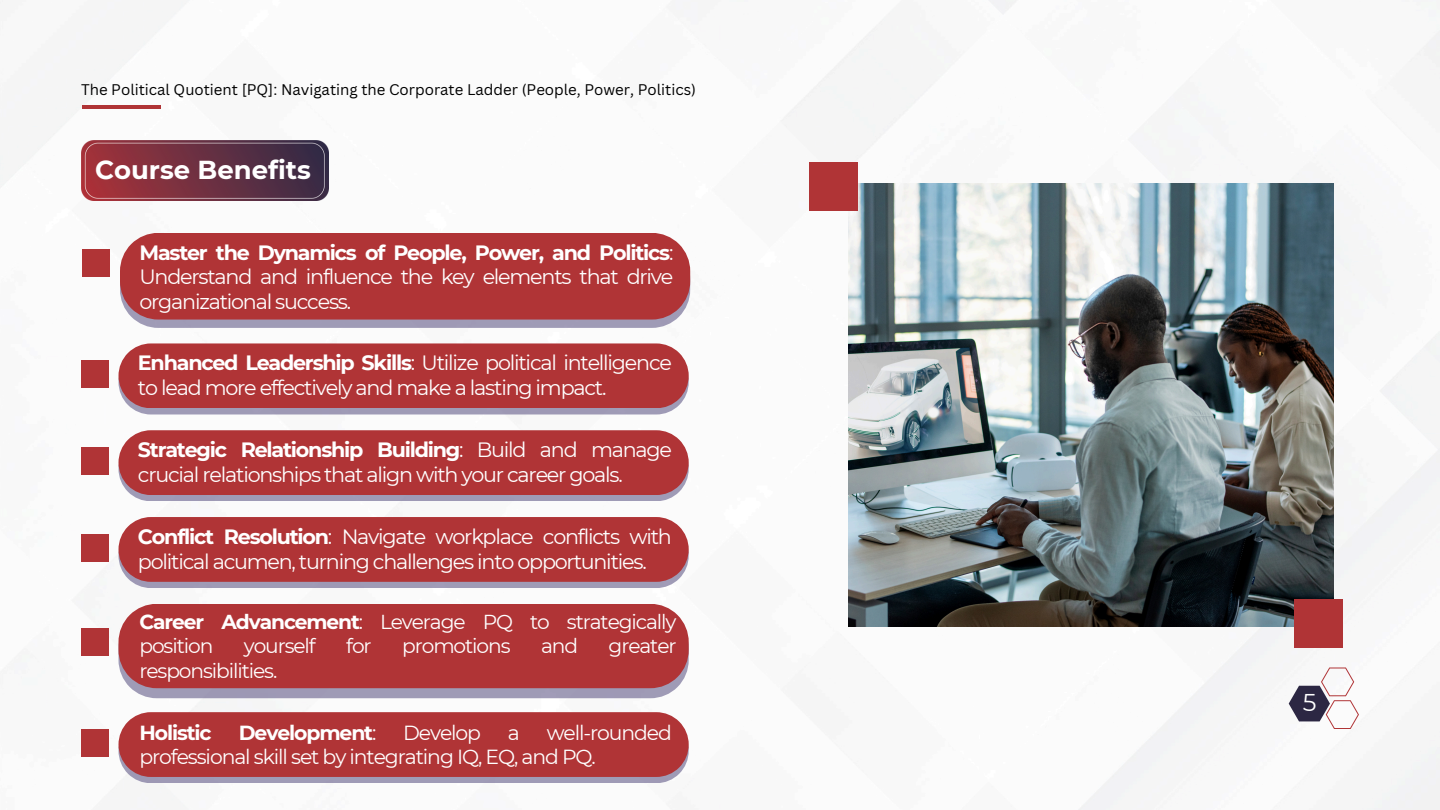
<style>
.page{position:relative;width:1440px;height:810px;background:#fff}
.page>*{position:absolute;margin:0;border:0;box-sizing:border-box;transform-origin:0 0}
.t1{font:700 25.9px "Montserrat";color:#fff}
.t2{font:24.2px "Montserrat";color:#fff}
.t3{font:20.7px/24.8px "Montserrat";letter-spacing:-.06em;color:#fff}
.t4{font:20.4px/24.8px "Montserrat";letter-spacing:-.055em;color:#fff}
.t5{font:700 20.4px "Montserrat";letter-spacing:-.055em;color:#fff}
.t6{font:20.2px/24.5px "Montserrat";letter-spacing:-.055em;color:#fff}
.t7{font:15px "Canva Sans";color:#000}
.s1{font-weight:700}
.s2{font-weight:400}
</style>
<div class="page">
<img style="left:0;top:0;width:1440px;height:810px">
<hr style="left:82px;top:105px;width:78px;height:4px;background:#b03436">
<svg style="left:1289px;top:668px;width:70px;height:61px"></svg>
<img style="left:848px;top:183px;width:485px;height:444px">
<img style="left:81px;top:140px;width:247px;height:60px">
<div style="left:809px;top:162px;width:49px;height:49px;background:#b03436"></div>
<div style="left:1294px;top:599px;width:49px;height:49px;background:#b03436"></div>
<div style="left:82px;top:249px;width:28px;height:28px;background:#b03436"></div>
<svg style="left:120px;top:320px;width:570px;height:8px;background:#a7a3bc"></svg>
<div style="left:120px;top:233px;width:570px;height:87px;background:#b03436"></div>
<div style="left:81px;top:360px;width:28px;height:28px;background:#b03436"></div>
<svg style="left:118px;top:343px;width:571px;height:72px;background:#b14448"></svg>
<div style="left:81px;top:447px;width:28px;height:28px;background:#b03436"></div>
<svg style="left:118px;top:430px;width:571px;height:71px;background:#b04146"></svg>
<div style="left:81px;top:534px;width:28px;height:27px;background:#b03436"></div>
<svg style="left:118px;top:517px;width:571px;height:71px;background:#b04145"></svg>
<div style="left:81px;top:628px;width:28px;height:28px;background:#b03436"></div>
<svg style="left:118px;top:688px;width:571px;height:10px;background:#a59fb8"></svg>
<div style="left:118px;top:604px;width:571px;height:84px;background:#b03436"></div>
<div style="left:81px;top:729px;width:28px;height:28px;background:#b03436"></div>
<svg style="left:118px;top:712px;width:571px;height:71px;background:#b04145"></svg>
<p class="t7" style="left:81px;top:79px;width:617px">The Political Quotient [PQ]: Navigating the Corporate Ladder (People, Power, Politics)</p>
<p class="t1" style="left:95px;top:154px;width:217px">Course Benefits</p>
<p class="t3" style="left:139px;top:240px;width:535px;text-align:justify"><span class="s1">Master the Dynamics of People, Power, and Politics</span>:<br>Understand and influence the key elements that drive organizational success.</p>
<h2 class="t3" style="left:138px;top:350px;width:535px"><span class="s1">Enhanced Leadership Skills</span>: Utilize political intelligence to lead more effectively and make a lasting impact.</h2>
<h2 class="t3" style="left:138px;top:437px;width:535px"><span class="s1">Strategic Relationship Building</span>: Build and manage crucial relationships that align with your career goals.</h2>
<h2 class="t3" style="left:138px;top:524px;width:535px"><span class="s1">Conflict Resolution</span>: Navigate workplace conflicts with political acumen, turning challenges into opportunities.</h2>
<h2 class="t6" style="left:139px;top:609px;width:539px"><span class="s1">Career Advancement</span>: Leverage PQ to strategically position</h2>
<h2 class="t6" style="left:244px;top:634px;width:73px">yourself</h2>
<h2 class="t6" style="left:346px;top:634px;width:27px">for</h2>
<h2 class="t6" style="left:402px;top:634px;width:110px">promotions</h2>
<h2 class="t6" style="left:541px;top:634px;width:39px">and</h2>
<h2 class="t6" style="left:609px;top:634px;width:69px">greater</h2>
<h2 class="t6" style="left:139px;top:658px;width:139px">responsibilities.</h2>
<h2 class="t5" style="left:139px;top:720px;width:74px">Holistic</h2>
<h2 class="t5" style="left:239px;top:720px;width:139px">Development<span class="s2">:</span></h2>
<h2 class="t4" style="left:403px;top:720px;width:79px">Develop</h2>
<h2 class="t4" style="left:508px;top:720px;width:14px">a</h2>
<h2 class="t4" style="left:139px;top:720px;width:534px;text-indent:407px">well-rounded professional skill set by integrating IQ, EQ, and PQ.</h2>
<h1 class="t2" style="left:1303px;top:687px;width:15px">5</h1>
</div>
